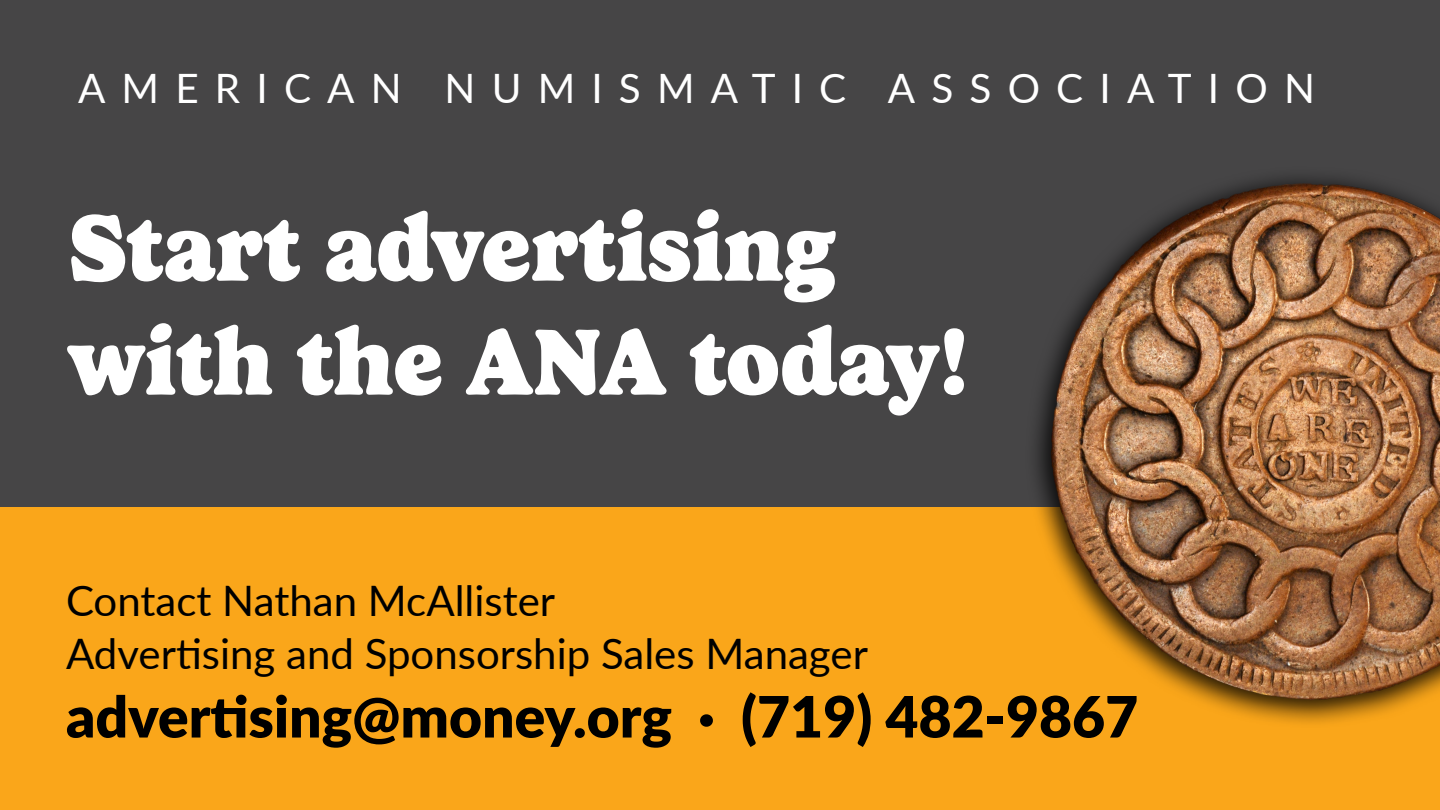
<style>
.page{position:relative;width:1440px;height:810px;background:#fff}
.page>*{position:absolute;margin:0;border:0;box-sizing:border-box;transform-origin:0 0}
.t1{font:900 94.95px/113.9px "Gelica";letter-spacing:-.005em;color:#fff}
.t2{font:900 57px "Lato";color:#000}
.t3{font:42px/53.2px "Lato";color:#000}
.t4{font:40.5px "Lato";letter-spacing:.4em;color:#fff}
</style>
<div class="page">
<div style="left:0;top:507px;width:1440px;height:303px;background:#faa61a"></div>
<div style="left:0;top:0;width:1440px;height:507px;background:#464546"></div>
<img style="left:1002px;top:177px;width:438px;height:567px">
<p class="t4" style="left:78px;top:60px;width:1239px">AMERICAN NUMISMATIC ASSOCIATION</p>
<h1 class="t1" style="left:68px;top:191px;width:903px">Start advertising with the ANA today!</h1>
<p class="t3" style="left:66px;top:572px;width:803px">Contact Nathan McAllister<br>Advertising and Sponsorship Sales Manager</p>
<h2 class="t2" style="left:66px;top:674px;width:1074px">advertising@money.org · (719) 482-9867</h2>
</div>
